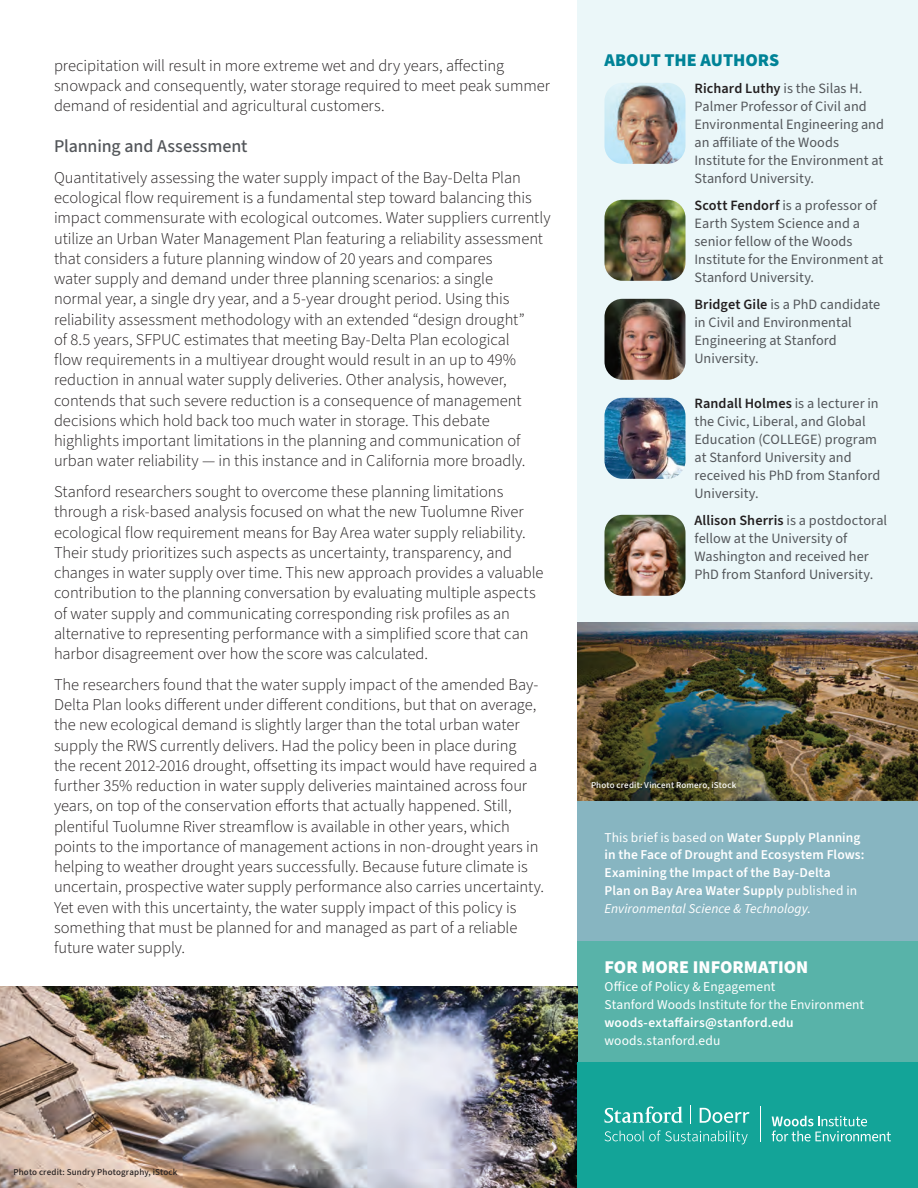
<style>
.page{position:relative;width:918px;height:1188px;background:#fff}
.page>*{position:absolute;margin:0;border:0;box-sizing:border-box;transform-origin:0 0}
.t1{font:500 18px "Source Sans 3";letter-spacing:-.005em;color:#53565a}
.t2{font:900 18px "Source Sans 3";color:#fff}
.t3{font:900 18px "Source Sans 3";color:#008397}
.t4{font:300 16.5px/20.2px "Source Sans 3";letter-spacing:-.005em;color:#231f20}
.t5{font:14.25px/18px "Source Sans 3";letter-spacing:.005em;color:#53565a}
.t6{font:600 13.5px/18px "Source Sans 3";letter-spacing:.01em;color:#fff}
.t7{font:13.5px/18px "Source Sans 3";letter-spacing:.005em;color:#fff}
.t8{font:500 9px "Source Sans 3";letter-spacing:.02em;color:#231f20}
.t9{font:500 9px "Source Sans 3";letter-spacing:.02em;color:#fff}
.s1{font-weight:600;color:#231f20}
.s2{font-weight:400}
.s3{font-weight:400;font-style:italic}
</style>
<div class="page">
<div style="left:578px;top:940px;width:340px;height:122px;background:#58b3a9"></div>
<div style="left:578px;top:0;width:340px;height:819px;background:#ebf7f9"></div>
<img style="left:604px;top:83px;width:82px;height:81px">
<img style="left:604px;top:200px;width:82px;height:81px">
<img style="left:604px;top:299px;width:82px;height:81px">
<img style="left:604px;top:398px;width:82px;height:81px">
<img style="left:604px;top:515px;width:82px;height:81px">
<div style="left:578px;top:801px;width:340px;height:139px;background:#87b5c1"></div>
<img style="left:0;top:986px;width:577px;height:202px">
<img style="left:578px;top:623px;width:340px;height:178px">
<div style="left:578px;top:1062px;width:340px;height:126px;background:#13a498"></div>
<svg style="left:605px;top:1130px;width:143px;height:14px"></svg>
<svg style="left:604px;top:1106px;width:79px;height:17px"></svg>
<svg style="left:700px;top:1108px;width:49px;height:15px"></svg>
<svg style="left:772px;top:1116px;width:119px;height:25px"></svg>
<hr style="left:760px;top:1106px;width:1px;height:35px;background:#fff">
<p class="t4" style="left:54px;top:55px;width:497px">precipitation will result in more extreme wet and dry years, affecting snowpack and consequently, water storage required to meet peak summer demand of residential and agricultural customers.</p>
<p class="t1" style="left:54px;top:135px;width:195px">Planning and Assessment</p>
<p class="t4" style="left:54px;top:167px;width:498px">Quantitatively assessing the water supply impact of the Bay-Delta Plan ecological flow requirement is a fundamental step toward balancing this impact commensurate with ecological outcomes. Water suppliers currently utilize an Urban Water Management Plan featuring a reliability assessment that considers a future planning window of 20 years and compares<br>water supply and demand under three planning scenarios: a single<br>normal year, a single dry year, and a 5-year drought period. Using this reliability assessment methodology with an extended “design drought”<br>of 8.5 years, SFPUC estimates that meeting Bay-Delta Plan ecological<br>flow requirements in a multiyear drought would result in an up to 49% reduction in annual water supply deliveries. Other analysis, however, contends that such severe reduction is a consequence of management decisions which hold back too much water in storage. This debate highlights important limitations in the planning and communication of urban water reliability — in this instance and in California more broadly.</p>
<p class="t4" style="left:54px;top:482px;width:491px">Stanford researchers sought to overcome these planning limitations through a risk-based analysis focused on what the new Tuolumne River ecological flow requirement means for Bay Area water supply reliability.<br>Their study prioritizes such aspects as uncertainty, transparency, and changes in water supply over time. This new approach provides a valuable contribution to the planning conversation by evaluating multiple aspects of water supply and communicating corresponding risk profiles as an alternative to representing performance with a simplified score that can harbor disagreement over how the score was calculated.</p>
<p class="t4" style="left:54px;top:674px;width:492px">The researchers found that the water supply impact of the amended Bay-Delta Plan looks different under different conditions, but that on average, the new ecological demand is slightly larger than the total urban water supply the RWS currently delivers. Had the policy been in place during<br>the recent 2012-2016 drought, offsetting its impact would have required a further 35% reduction in water supply deliveries maintained across four years, on top of the conservation efforts that actually happened. Still, plentiful Tuolumne River streamflow is available in other years, which points to the importance of management actions in non-drought years in helping to weather drought years successfully. Because future climate is uncertain, prospective water supply performance also carries uncertainty.<br>Yet even with this uncertainty, the water supply impact of this policy is something that must be planned for and managed as part of a reliable future water supply.</p>
<p class="t3" style="left:604px;top:48px;width:176px">ABOUT THE AUTHORS</p>
<p class="t5" style="left:694px;top:79px;width:191px"><span class="s1">Richard Luthy</span> is the Silas H.<br>Palmer Professor of Civil and<br>Environmental Engineering and an affiliate of the Woods<br>Institute for the Environment at<br>Stanford University.</p>
<p class="t5" style="left:694px;top:196px;width:190px"><span class="s1">Scott Fendorf</span> is a professor of<br>Earth System Science and a senior fellow of the Woods<br>Institute for the Environment at<br>Stanford University.</p>
<p class="t5" style="left:694px;top:295px;width:187px"><span class="s1">Bridget Gile</span> is a PhD candidate in Civil and Environmental<br>Engineering at Stanford<br>University.</p>
<p class="t5" style="left:694px;top:394px;width:187px"><span class="s1">Randall Holmes</span> is a lecturer in the Civic, Liberal, and Global<br>Education (COLLEGE) program at Stanford University and received his PhD from Stanford<br>University.</p>
<p class="t5" style="left:694px;top:511px;width:194px"><span class="s1">Allison Sherris</span> is a postdoctoral fellow at the University of<br>Washington and received her<br>PhD from Stanford University.</p>
<p class="t9" style="left:591px;top:779px;width:147px">Photo credit: Vincent Romero, iStock</p>
<p class="t6" style="left:604px;top:828px;width:262px"><span class="s2">This brief is based on</span> Water Supply Planning in the Face of Drought and Ecosystem Flows:<br>Examining the Impact of the Bay-Delta<br>Plan on Bay Area Water Supply <span class="s2">published in </span><span class="s3">Environmental Science &amp; Technology</span><span class="s2">.</span></p>
<p class="t2" style="left:604px;top:955px;width:205px">FOR MORE INFORMATION</p>
<p class="t7" style="left:604px;top:977px;width:261px">Office of Policy &amp; Engagement<br>Stanford Woods Institute for the Environment</p>
<p class="t6" style="left:604px;top:1013px;width:191px">woods-extaffairs@stanford.edu</p>
<p class="t7" style="left:604px;top:1031px;width:117px">woods.stanford.edu</p>
<p class="t8" style="left:14px;top:1166px;width:165px">Photo credit: Sundry Photography, iStock</p>
</div>
